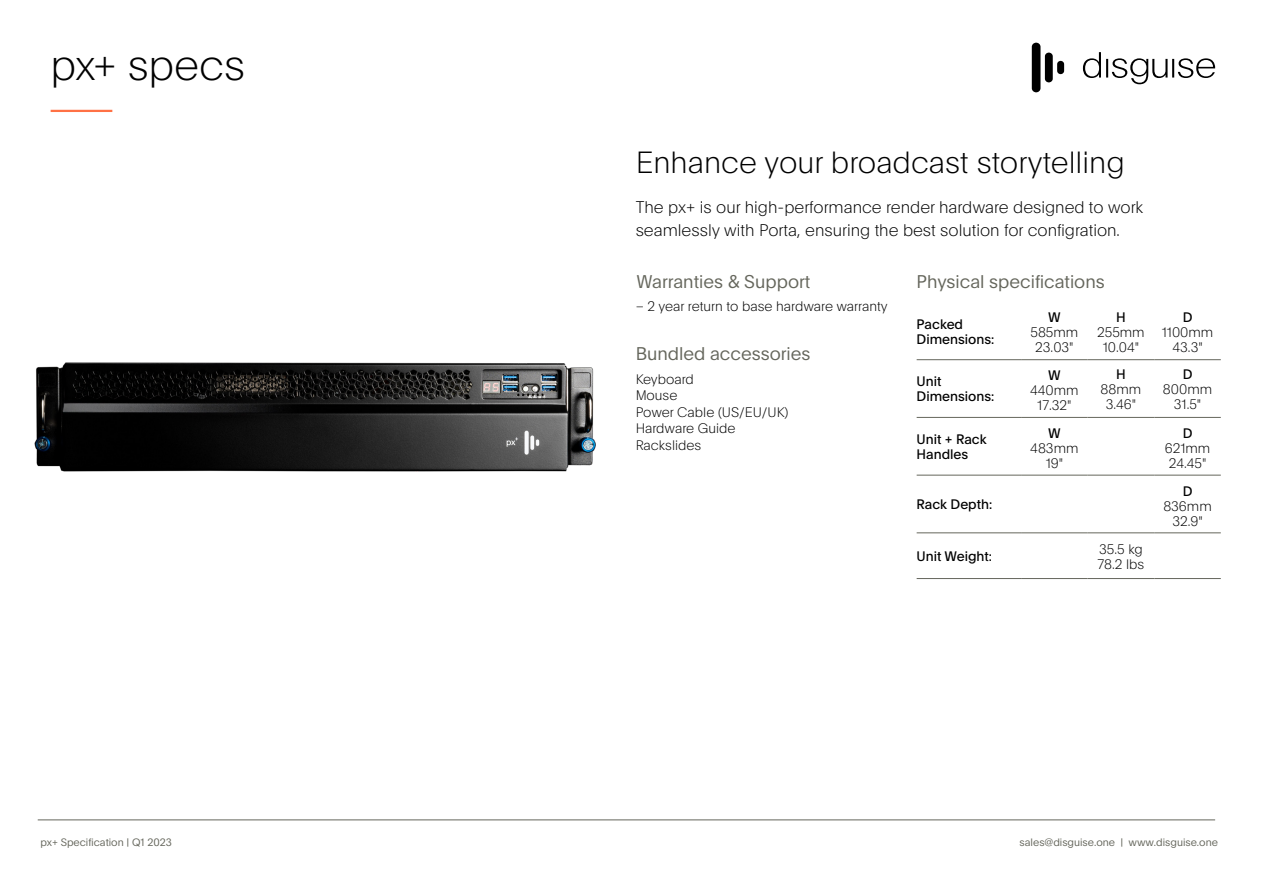
<style>
.page{position:relative;width:1263px;height:893px;background:#fff}
.page>*{position:absolute;margin:0;border:0;box-sizing:border-box;transform-origin:0 0}
.PLAIN_LIGHT_21_25{font:200 42px "Plain";letter-spacing:-.005em;color:#000}
.t1{font:200 30px "Plain";color:#000}
.t2{font:300 18px "Plain";color:#65665c}
.t3{font:200 16.5px/22.8px "Plain";color:#000}
.t4{font:200 13.5px "Plain";color:#000}
.t5{font:13.5px/15px "Plain";color:#000}
.PLAIN_LIGHT_21_25-2{font:300 10.5px "Plain";color:#65665c}
</style>
<div class="page">
<hr style="left:51px;top:110px;width:61px;height:2px;background:#ff7145">
<hr style="left:917px;top:359px;width:104px;height:1px;background:#65665c">
<hr style="left:1021px;top:359px;width:67px;height:1px;background:#65665c">
<hr style="left:1088px;top:359px;width:66px;height:1px;background:#65665c">
<hr style="left:1154px;top:359px;width:67px;height:1px;background:#65665c">
<hr style="left:917px;top:417px;width:104px;height:1px;background:#65665c">
<hr style="left:1021px;top:417px;width:67px;height:1px;background:#65665c">
<hr style="left:1088px;top:417px;width:66px;height:1px;background:#65665c">
<hr style="left:1154px;top:417px;width:67px;height:1px;background:#65665c">
<hr style="left:917px;top:475px;width:104px;height:1px;background:#65665c">
<hr style="left:1021px;top:475px;width:67px;height:1px;background:#65665c">
<hr style="left:1088px;top:475px;width:66px;height:1px;background:#65665c">
<hr style="left:1154px;top:475px;width:67px;height:1px;background:#65665c">
<hr style="left:917px;top:533px;width:104px;height:1px;background:#65665c">
<hr style="left:1021px;top:533px;width:67px;height:1px;background:#65665c">
<hr style="left:1088px;top:533px;width:66px;height:1px;background:#65665c">
<hr style="left:1154px;top:533px;width:67px;height:1px;background:#65665c">
<hr style="left:917px;top:578px;width:104px;height:1px;background:#65665c">
<hr style="left:1021px;top:578px;width:67px;height:1px;background:#65665c">
<hr style="left:1088px;top:578px;width:66px;height:1px;background:#65665c">
<hr style="left:1154px;top:578px;width:67px;height:1px;background:#65665c">
<img style="left:34px;top:362px;width:562px;height:110px">
<div style="left:1032px;top:43px;width:8px;height:49px;background:#000;border-radius:4px"></div>
<div style="left:1045px;top:53px;width:8px;height:29px;background:#000;border-radius:4px"></div>
<div style="left:1057px;top:61px;width:7px;height:13px;background:#000;border-radius:3px"></div>
<svg style="left:1083px;top:52px;width:132px;height:32px"></svg>
<hr style="left:38px;top:820px;width:1177px;height:1px;background:#65665c">
<p class="PLAIN_LIGHT_21_25" style="left:51px;top:35px;width:196px">px+ specs</p>
<p class="t1" style="left:636px;top:141px;width:491px">Enhance your broadcast storytelling</p>
<p class="t3" style="left:636px;top:195px;width:509px">The px+ is our high-performance render hardware designed to work seamlessly with Porta, ensuring the best solution for configration.</p>
<p class="t2" style="left:636px;top:268px;width:175px">Warranties &amp; Support</p>
<p class="t2" style="left:917px;top:268px;width:190px">Physical specifications</p>
<p class="t4" style="left:636px;top:297px;width:254px">– 2 year return to base hardware warranty</p>
<p class="t2" style="left:636px;top:341px;width:176px">Bundled accessories</p>
<p class="t4" style="left:636px;top:369px;width:60px">Keyboard</p>
<p class="t4" style="left:636px;top:386px;width:43px">Mouse</p>
<p class="t4" style="left:636px;top:402px;width:154px">Power Cable (US/EU/UK)</p>
<p class="t4" style="left:636px;top:419px;width:101px">Hardware Guide</p>
<p class="t4" style="left:636px;top:435px;width:67px">Rackslides</p>
<p class="t5" style="left:917px;top:316px;width:79px">Packed<br>Dimensions:</p>
<p class="t5" style="left:917px;top:374px;width:79px">Unit<br>Dimensions:</p>
<p class="t5" style="left:917px;top:431px;width:72px">Unit + Rack<br>Handles</p>
<p class="t5" style="left:917px;top:496px;width:77px">Rack Depth:</p>
<p class="t5" style="left:917px;top:548px;width:77px">Unit Weight:</p>
<p class="t5" style="left:1048px;top:309px;width:14px">W</p>
<p class="t4" style="left:1030px;top:323px;width:49px">585mm</p>
<p class="t4" style="left:1035px;top:338px;width:40px">23.03"</p>
<p class="t5" style="left:1048px;top:367px;width:14px">W</p>
<p class="t4" style="left:1030px;top:381px;width:50px">440mm</p>
<p class="t4" style="left:1037px;top:396px;width:36px">17.32"</p>
<p class="t5" style="left:1048px;top:425px;width:14px">W</p>
<p class="t4" style="left:1030px;top:438px;width:50px">483mm</p>
<p class="t4" style="left:1046px;top:453px;width:19px">19"</p>
<p class="t5" style="left:1116px;top:309px;width:11px">H</p>
<p class="t4" style="left:1097px;top:323px;width:49px">255mm</p>
<p class="t4" style="left:1103px;top:338px;width:38px">10.04"</p>
<p class="t5" style="left:1116px;top:366px;width:11px">H</p>
<p class="t4" style="left:1100px;top:379px;width:42px">88mm</p>
<p class="t4" style="left:1106px;top:394px;width:32px">3.46"</p>
<p class="t4" style="left:1099px;top:539px;width:45px">35.5 kg</p>
<p class="t4" style="left:1097px;top:554px;width:48px">78.2 lbs</p>
<p class="t5" style="left:1183px;top:309px;width:11px">D</p>
<p class="t4" style="left:1162px;top:323px;width:53px">1100mm</p>
<p class="t4" style="left:1172px;top:338px;width:32px">43.3"</p>
<p class="t5" style="left:1183px;top:366px;width:11px">D</p>
<p class="t4" style="left:1163px;top:379px;width:51px">800mm</p>
<p class="t4" style="left:1174px;top:394px;width:29px">31.5"</p>
<p class="t5" style="left:1183px;top:425px;width:11px">D</p>
<p class="t4" style="left:1165px;top:438px;width:47px">621mm</p>
<p class="t4" style="left:1169px;top:453px;width:39px">24.45"</p>
<p class="t5" style="left:1183px;top:483px;width:11px">D</p>
<p class="t4" style="left:1163px;top:496px;width:50px">836mm</p>
<p class="t4" style="left:1172px;top:511px;width:32px">32.9"</p>
<p class="PLAIN_LIGHT_21_25-2" style="left:40px;top:835px;width:133px">px+ Specification | Q1 2023</p>
<p class="PLAIN_LIGHT_21_25-2" style="left:1019px;top:835px;width:200px">sales@disguise.one | www.disguise.one</p>
</div>
